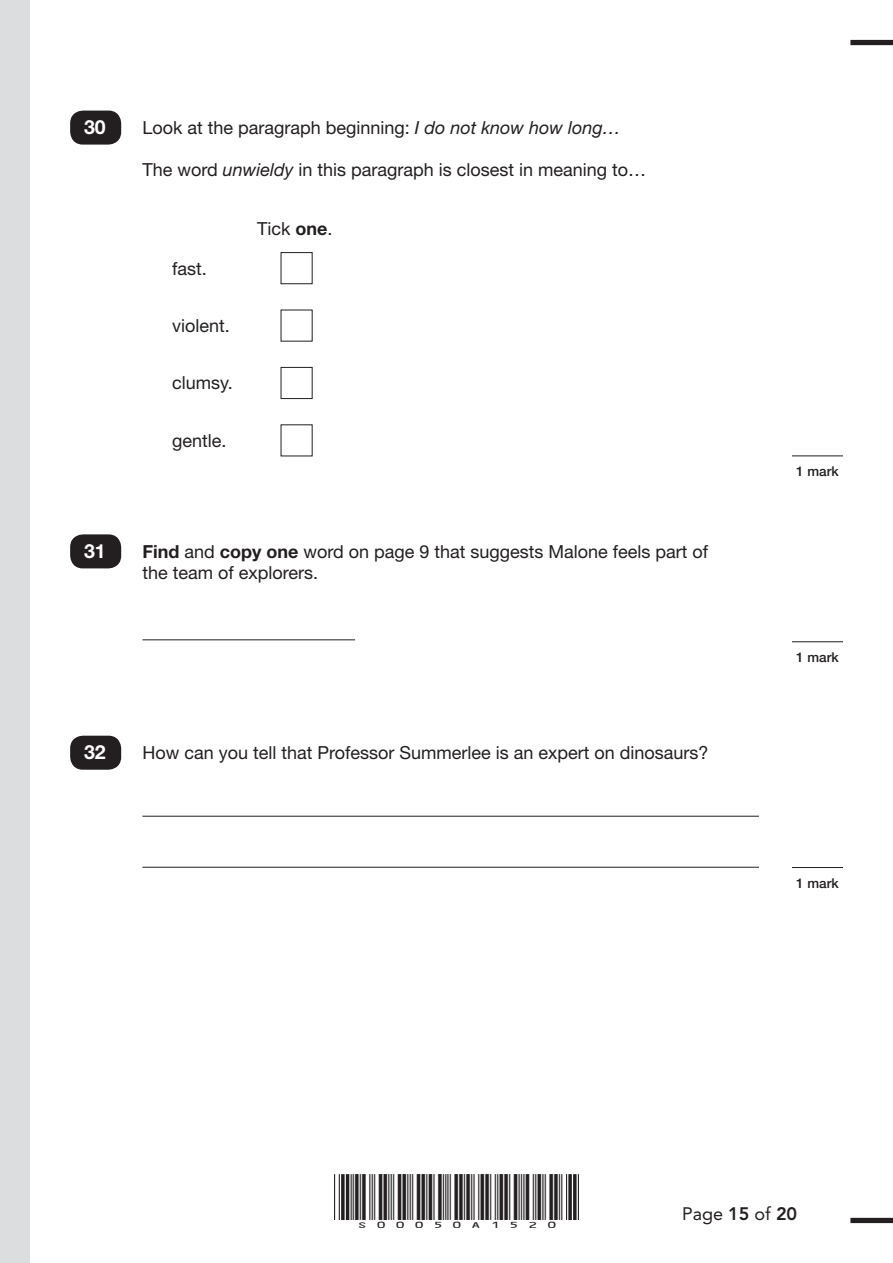
<style>
.page{position:relative;width:893px;height:1263px;background:#fff}
.page>*{position:absolute;margin:0;border:0;box-sizing:border-box;transform-origin:0 0}
.t1{font:700 19.5px "Helvetica Neue LT Std";color:#fff}
.t2{font:18px/21px "Helvetica Neue LT Std";color:#231f20}
.t3{font:18px "Avenir LT Std";color:#231f20}
.t4{font:15px "ID Automation HC39 M";color:#231f20;scale:1.3 1}
.t5{font:500 13.5px "Helvetica Neue LT Std";color:#231f20}
.s1{font-style:italic}
.s2{font-weight:700}
.s3{font-weight:800}
</style>
<div class="page">
<div style="left:70px;top:111px;width:51px;height:34px;background:#231f20;border-radius:13px"></div>
<hr style="left:792px;top:456px;width:51px;height:1px;background:#231f20">
<div style="left:281px;top:252px;width:32px;height:32px;border:1px solid #231f20"></div>
<div style="left:281px;top:367px;width:32px;height:32px;border:1px solid #231f20"></div>
<div style="left:70px;top:534px;width:51px;height:34px;background:#231f20;border-radius:13px"></div>
<hr style="left:792px;top:641px;width:51px;height:1px;background:#231f20">
<hr style="left:142px;top:639px;width:213px;height:1px;background:#231f20">
<div style="left:70px;top:736px;width:51px;height:34px;background:#231f20;border-radius:13px"></div>
<hr style="left:142px;top:816px;width:617px;height:1px;background:#231f20">
<hr style="left:142px;top:867px;width:617px;height:1px;background:#231f20">
<hr style="left:792px;top:867px;width:51px;height:1px;background:#231f20">
<div style="left:850px;top:1218px;width:43px;height:5px;background:#231f20"></div>
<div style="left:850px;top:40px;width:43px;height:5px;background:#231f20"></div>
<hr style="left:351px;top:1174px;width:1px;height:46px;background:#231f20">
<hr style="left:339px;top:1174px;width:1px;height:46px;background:#231f20">
<hr style="left:334px;top:1174px;width:1px;height:46px;background:#231f20">
<hr style="left:346px;top:1174px;width:3px;height:46px;background:#231f20">
<svg style="left:341px;top:1174px;width:4px;height:46px"></svg>
<hr style="left:578px;top:1174px;width:1px;height:46px;background:#231f20">
<hr style="left:566px;top:1174px;width:1px;height:46px;background:#231f20">
<hr style="left:561px;top:1174px;width:1px;height:46px;background:#231f20">
<svg style="left:573px;top:1174px;width:4px;height:46px"></svg>
<svg style="left:568px;top:1174px;width:4px;height:46px"></svg>
<div style="left:0;top:0;width:30px;height:1263px;background:#dcdddf"></div>
<p class="t1" style="left:84px;top:115px;width:23px">30</p>
<p class="t2" style="left:142px;top:117px;width:480px">Look at the paragraph beginning: <span class="s1">I do not know how long…</span></p>
<p class="t2" style="left:142px;top:159px;width:505px">The word <span class="s1">unwieldy</span> in this paragraph is closest in meaning to…</p>
<p class="t2" style="left:172px;top:257px;width:36px">fast.</p>
<p class="t2" style="left:172px;top:315px;width:59px">violent.</p>
<p class="t2" style="left:172px;top:372px;width:62px">clumsy.</p>
<p class="t2" style="left:172px;top:430px;width:56px">gentle.</p>
<p class="t2" style="left:257px;top:218px;width:77px">Tick <span class="s2">one</span>.</p>
<p class="t1" style="left:84px;top:539px;width:23px">31</p>
<p class="t2" style="left:142px;top:541px;width:567px"><span class="s2">Find</span> and <span class="s2">copy one</span> word on page 9 that suggests Malone feels part of the team of explorers.</p>
<p class="t1" style="left:84px;top:740px;width:23px">32</p>
<p class="t2" style="left:142px;top:742px;width:568px">How can you tell that Professor Summerlee is an expert on dinosaurs?</p>
<p class="t5" style="left:796px;top:463px;width:44px">1 mark</p>
<p class="t5" style="left:796px;top:649px;width:44px">1 mark</p>
<p class="t5" style="left:796px;top:875px;width:44px">1 mark</p>
<p class="t4" style="left:353px;top:1206px;width:162px">S00050A1520</p>
<p class="t3" style="left:682px;top:1204px;width:117px">Page <span class="s3">15</span> of <span class="s3">20</span></p>
</div>
